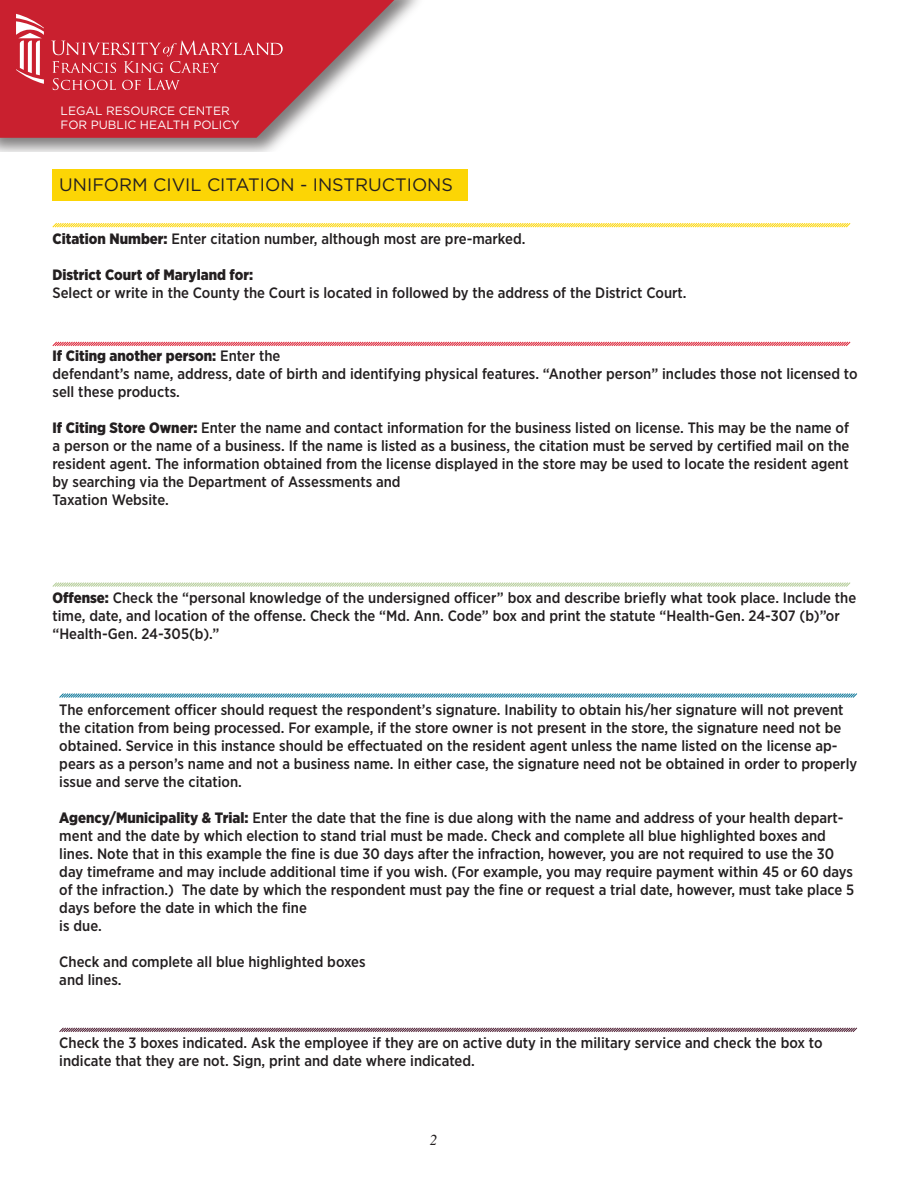
<style>
.page{position:relative;width:918px;height:1188px;background:#fff}
.page>*{position:absolute;margin:0;border:0;box-sizing:border-box;transform-origin:0 0}
.t1{font:18px "Gotham";color:#231f20}
.t2{font:500 15px/18px "Gotham Narrow";color:#231f20}
.t3{font:900 15px "Gotham Narrow";color:#231f20}
.t4{font:italic 15px "Times";color:#231f20}
.t5{font:12px "Gotham";color:#fff}
.s1{font-weight:900}
.s2{font-weight:500}
</style>
<div class="page">
<svg style="left:0;top:0;width:394px;height:138px;fill:#c9202f"></svg>
<svg style="left:16px;top:14px;width:28px;height:70px"></svg>
<svg style="left:51px;top:40px;width:232px;height:50px;background:#cf3946"></svg>
<div style="left:52px;top:169px;width:416px;height:32px;background:#fcd505"></div>
<svg style="left:52px;top:223px;width:799px;height:5px;background:#fdea84"></svg>
<svg style="left:52px;top:341px;width:799px;height:5px;background:#ed919b"></svg>
<svg style="left:52px;top:582px;width:799px;height:5px;background:#d8e5ca"></svg>
<svg style="left:59px;top:693px;width:798px;height:5px;background:#88bccc"></svg>
<svg style="left:59px;top:1027px;width:799px;height:5px;background:#a58d97"></svg>
<p class="t5" style="left:61px;top:103px;width:171px">LEGAL RESOURCE CENTER</p>
<p class="t5" style="left:61px;top:117px;width:181px">FOR PUBLIC HEALTH POLICY</p>
<p class="t1" style="left:59px;top:173px;width:395px">UNIFORM CIVIL CITATION - INSTRUCTIONS</p>
<p class="t2" style="left:52px;top:229px;width:475px"><span class="s1">Citation Number:</span> Enter citation number, although most are pre-marked.</p>
<p class="t3" style="left:52px;top:265px;width:202px">District Court of Maryland for:</p>
<p class="t2" style="left:52px;top:283px;width:636px">Select or write in the County the Court is located in followed by the address of the District Court.</p>
<p class="t3" style="left:52px;top:346px;width:229px">If Citing another person: <span class="s2">Enter the</span></p>
<p class="t2" style="left:52px;top:365px;width:807px">defendant’s name, address, date of birth and identifying physical features. “Another person” includes those not licensed to sell these products.</p>
<p class="t2" style="left:52px;top:419px;width:798px;text-align:justify"><span class="s1">If Citing Store Owner:</span> Enter the name and contact information for the business listed on license. This may be the name of a person or the name of a business. If the name is listed as a business, the citation must be served by certified mail on the resident agent. The information obtained from the license displayed in the store may be used to locate the resident agent by searching via the Department of Assessments and</p>
<p class="t2" style="left:52px;top:491px;width:118px">Taxation Website.</p>
<p class="t2" style="left:52px;top:588px;width:805px"><span class="s1">Offense:</span> Check the “personal knowledge of the undersigned officer” box and describe briefly what took place. Include the time, date, and location of the offense. Check the “Md. Ann. Code” box and print the statute “Health-Gen. 24-307 (b)”or “Health-Gen. 24-305(b).”</p>
<p class="t2" style="left:59px;top:701px;width:800px">The enforcement officer should request the respondent’s signature. Inability to obtain his/her signature will not prevent the citation from being processed. For example, if the store owner is not present in the store, the signature need not be obtained. Service in this instance should be effectuated on the resident agent unless the name listed on the license ap&shy;pears as a person’s name and not a business name. In either case, the signature need not be obtained in order to properly issue and serve the citation.</p>
<p class="t2" style="left:59px;top:809px;width:796px"><span class="s1">Agency/Municipality &amp; Trial:</span> Enter the date that the fine is due along with the name and address of your health depart&shy;ment and the date by which election to stand trial must be made. Check and complete all blue highlighted boxes and lines. Note that in this example the fine is due 30 days after the infraction, however, you are not required to use the 30 day timeframe and may include additional time if you wish. (For example, you may require payment within 45 or 60 days of the infraction.) The date by which the respondent must pay the fine or request a trial date, however, must take place 5 days before the date in which the fine</p>
<p class="t2" style="left:59px;top:917px;width:44px">is due.</p>
<p class="t2" style="left:59px;top:953px;width:308px">Check and complete all blue highlighted boxes</p>
<p class="t2" style="left:59px;top:971px;width:64px">and lines.</p>
<p class="t2" style="left:59px;top:1033px;width:765px">Check the 3 boxes indicated. Ask the employee if they are on active duty in the military service and check the box to indicate that they are not. Sign, print and date where indicated.</p>
<p class="t4" style="left:430px;top:1127px;width:9px">2</p>
</div>
